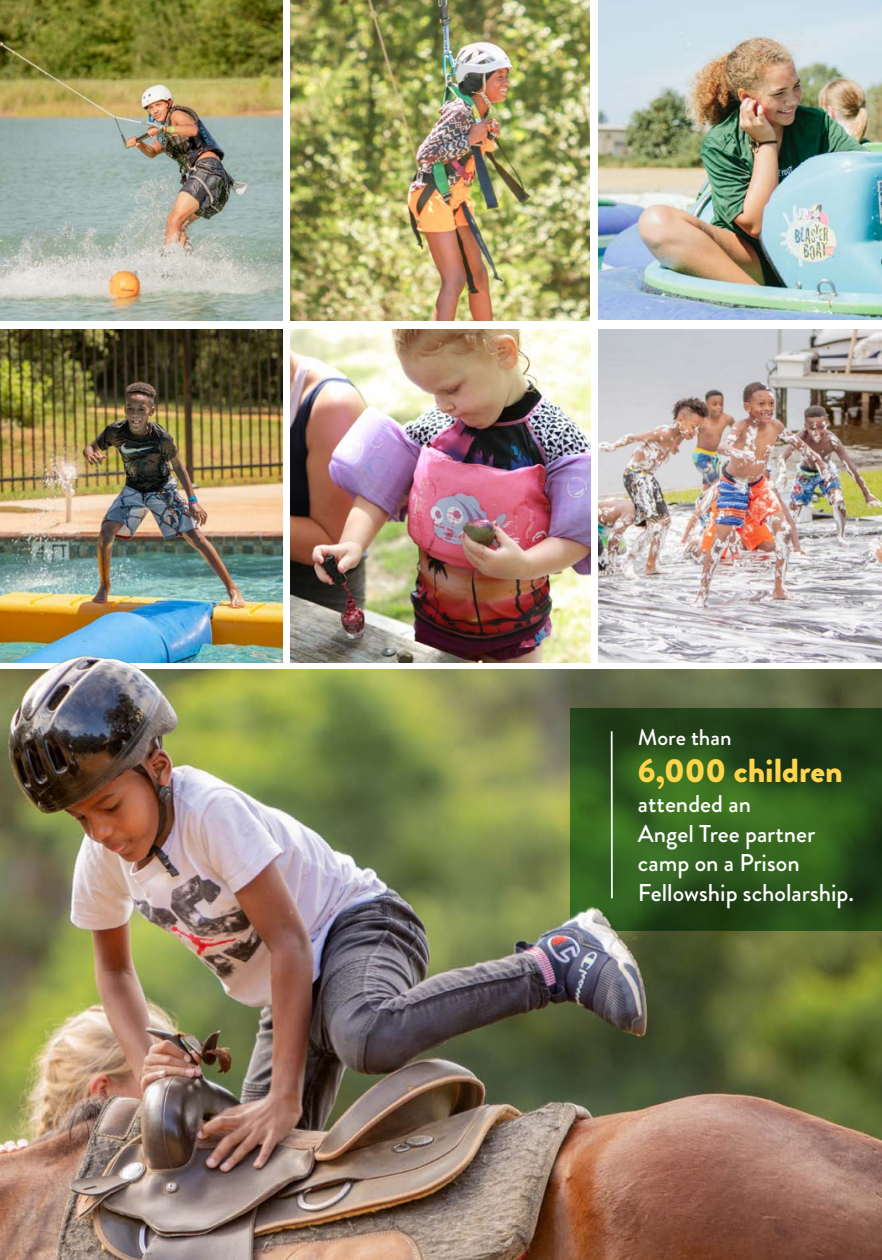
<style>
.page{position:relative;width:882px;height:1260px;background:#fff}
.page>*{position:absolute;margin:0;border:0;box-sizing:border-box;transform-origin:0 0}
.t1{font:900 33.25px "Brandon Grotesque";color:#ffd54c}
.t2{font:500 24.32px/29.8px "Brandon Grotesque";color:#fff}
.t3{font:500 22.75px "Brandon Grotesque";color:#fff}
</style>
<div class="page">
<img style="left:0;top:670px;width:882px;height:590px">
<img style="left:598px;top:330px;width:284px;height:333px">
<img style="left:0;top:0;width:283px;height:320px">
<img style="left:0;top:330px;width:283px;height:300px">
<svg style="left:678px;top:708px;width:204px;height:222px;background:#294f1a"></svg>
<img style="left:291px;top:0;width:299px;height:320px">
<img style="left:599px;top:0;width:283px;height:319px">
<img style="left:291px;top:330px;width:299px;height:300px">
<img style="left:0;top:630px;width:678px;height:590px">
<p class="t3" style="left:638px;top:721px;width:95px">More than</p>
<p class="t1" style="left:638px;top:747px;width:206px">6,000 children</p>
<p class="t2" style="left:638px;top:789px;width:218px">attended an<br>Angel Tree partner camp on a Prison<br>Fellowship scholarship.</p>
</div>
